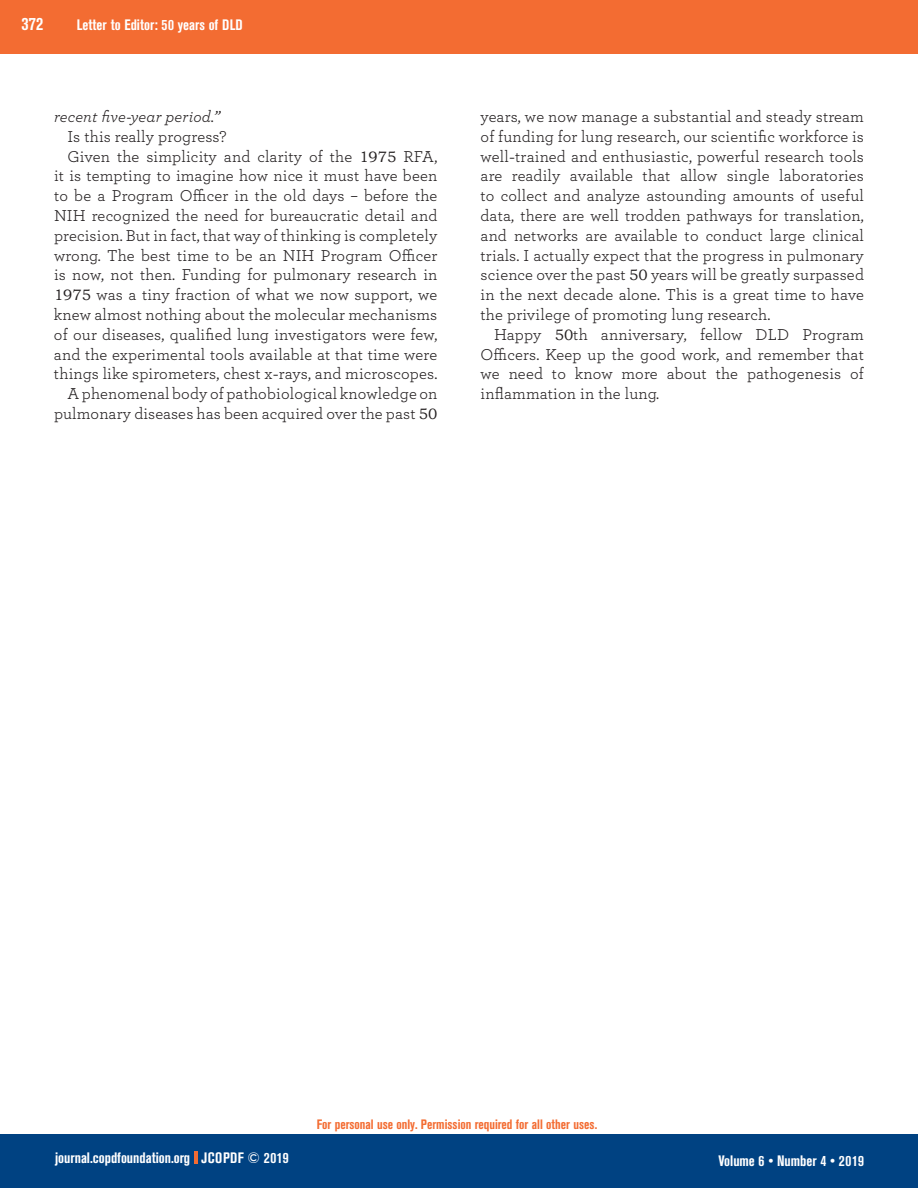
<style>
.page{position:relative;width:918px;height:1188px;background:#fff}
.page>*{position:absolute;margin:0;border:0;box-sizing:border-box;transform-origin:0 0}
.t1{font:700 condensed 18px "Akzidenz Grotesk BE";color:#fff}
.t2{font:16.5px/19.8px "Breathe";letter-spacing:.01em;color:#231f20;text-align:justify}
.t3{font:italic 16.5px "Breathe";letter-spacing:.01em;color:#231f20}
.t4{font:700 condensed 15px "Akzidenz Grotesk BE";color:#fff}
.t5{font:700 condensed 13.5px "Akzidenz Grotesk BE";color:#f36c32}
.s1{font-family:"Bookman Old Style";font-size:15px}
</style>
<div class="page">
<div style="left:0;top:1134px;width:918px;height:54px;background:#004282"></div>
<div style="left:0;top:0;width:918px;height:54px;background:#f36c32"></div>
<svg style="left:194px;top:1152px;width:3px;height:12px"></svg>
<p class="t1" style="left:22px;top:13px;width:23px">372</p>
<p class="t4" style="left:77px;top:16px;width:167px">Letter to Editor: 50 years of DLD</p>
<p class="t3" style="left:54px;top:105px;width:167px">recent five<span class="s1">-</span>year period.”</p>
<p class="t2" style="left:68px;top:126px;width:161px">Is this really progress?</p>
<p class="t2" style="left:68px;top:145px;width:371px">Given the simplicity and clarity of the <span class="s1">1975</span> RFA,</p>
<p class="t2" style="left:54px;top:165px;width:385px">it is tempting to imagine how nice it must have been</p>
<p class="t2" style="left:54px;top:185px;width:385px">to be a Program Officer in the old days – before the</p>
<p class="t2" style="left:54px;top:205px;width:385px">NIH recognized the need for bureaucratic detail and</p>
<p class="t2" style="left:54px;top:225px;width:385px">precision. But in fact, that way of thinking is completely</p>
<p class="t2" style="left:54px;top:244px;width:385px">wrong. The best time to be an NIH Program Officer</p>
<p class="t2" style="left:54px;top:264px;width:385px">is now, not then. Funding for pulmonary research in</p>
<p class="t2" style="left:54px;top:284px;width:385px"><span class="s1">1975</span> was a tiny fraction of what we now support, we</p>
<p class="t2" style="left:54px;top:304px;width:385px">knew almost nothing about the molecular mechanisms</p>
<p class="t2" style="left:54px;top:324px;width:385px">of our diseases, qualified lung investigators were few,</p>
<p class="t2" style="left:54px;top:343px;width:385px">and the experimental tools available at that time were</p>
<p class="t2" style="left:54px;top:363px;width:385px">things like spirometers, chest x<span class="s1">-</span>rays, and microscopes.</p>
<p class="t2" style="left:67px;top:383px;width:371px">A phenomenal body of pathobiological knowledge on</p>
<p class="t2" style="left:54px;top:403px;width:385px">pulmonary diseases has been acquired over the past <span class="s1">50</span></p>
<p class="t2" style="left:481px;top:106px;width:385px">years, we now manage a substantial and steady stream of funding for lung research, our scientific workforce is well<span class="s1">-</span>trained and enthusiastic, powerful research tools are readily available that allow single laboratories to collect and analyze astounding amounts of useful data, there are well trodden pathways for translation, and networks are available to conduct large clinical trials. I actually expect that the progress in pulmonary science over the past <span class="s1">50</span> years will be greatly surpassed in the next decade alone. This is a great time to have the privilege of promoting lung research.</p>
<p class="t2" style="left:481px;top:324px;width:385px;text-indent:14px">Happy <span class="s1">50</span>th anniversary, fellow DLD Program Officers. Keep up the good work, and remember that we need to know more about the pathogenesis of inflammation in the lung.</p>
<p class="t5" style="left:317px;top:1117px;width:282px">For personal use only. Permission required for all other uses.</p>
<p class="t4" style="left:55px;top:1149px;width:235px">journal.copdfoundation.org JCOPDF © 2019</p>
<p class="t4" style="left:719px;top:1152px;width:147px">Volume 6 • Number 4 • 2019</p>
</div>
